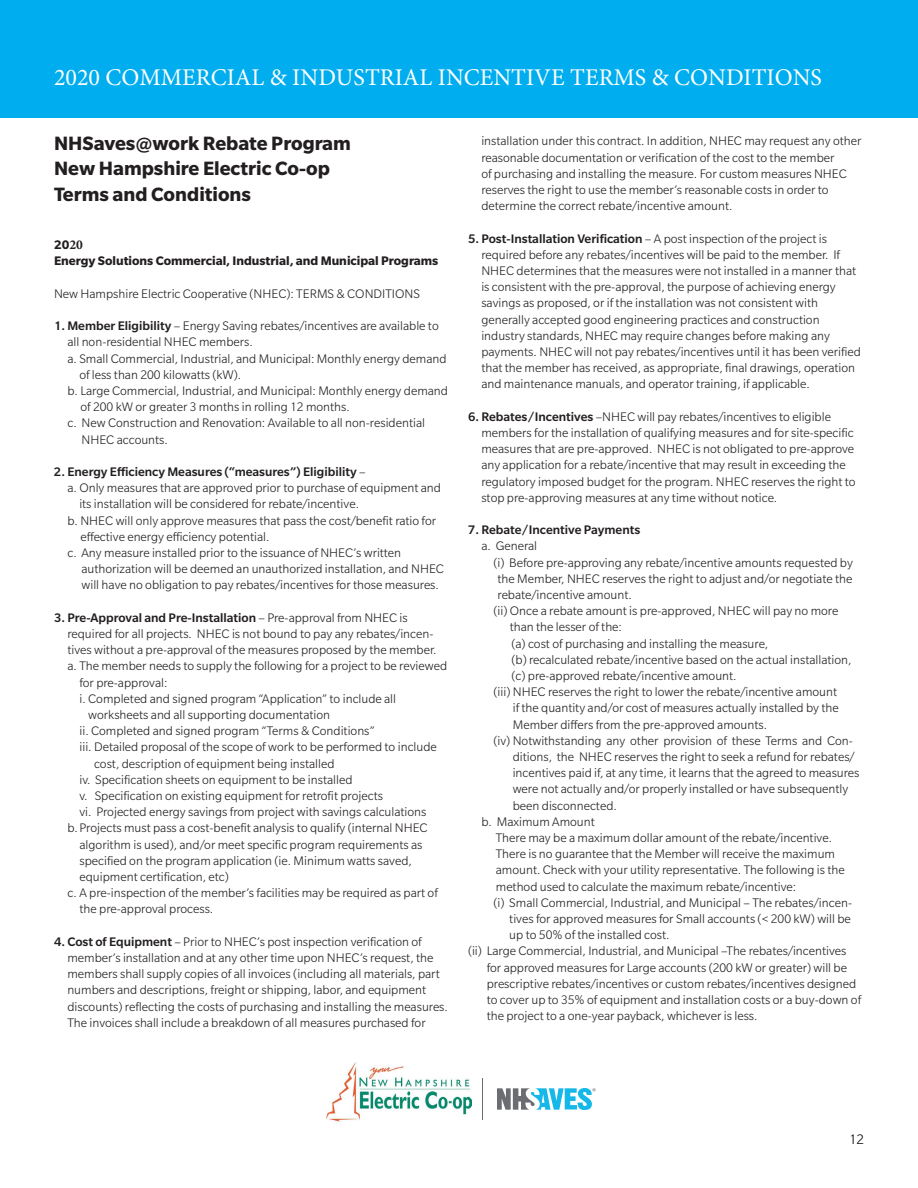
<style>
.page{position:relative;width:918px;height:1188px;background:#fff}
.page>*{position:absolute;margin:0;border:0;box-sizing:border-box;transform-origin:0 0}
.t1{font:24px "Minion Pro";color:#fff}
.t2{font:700 21px/25.2px "Slate Pro";color:#231f20}
.t3{font:300 15px "Slate Pro";color:#000}
.t4{font:300 13.5px/16.2px "Slate Pro";color:#231f20}
.t5{font:500 13.5px "Slate Pro";color:#231f20}
.t6{font:700 13.5px/16.2px "Slate Pro";color:#231f20}
.s1{font-family:"Minion Pro"}
.s2{font-weight:500}
.s3{font-weight:300}
</style>
<div class="page">
<div style="left:0;top:0;width:918px;height:118px;background:#00aeef"></div>
<hr style="left:482px;top:1078px;width:1px;height:42px;background:#6c6d70">
<svg style="left:497px;top:1088px;width:98px;height:22px"></svg>
<img style="left:327px;top:1063px;width:144px;height:59px">
<h1 class="t1" style="left:54px;top:61px;width:769px">2020 COMMERCIAL &amp; INDUSTRIAL INCENTIVE TERMS &amp; CONDITIONS</h1>
<p class="t2" style="left:54px;top:131px;width:298px">NHSaves@work Rebate Program<br>New Hampshire Electric Co-op<br>Terms and Conditions</p>
<p class="t6" style="left:54px;top:237px;width:386px">20<span class="s1">20<br></span>Energy Solutions Commercial, Industrial, and Municipal Programs</p>
<p class="t4" style="left:54px;top:285px;width:368px">New Hampshire Electric Cooperative (NHEC): TERMS &amp; CONDITIONS</p>
<p class="t4" style="left:67px;top:318px;width:373px;text-indent:-13px"><span class="s2">1. Member Eligibility</span> – Energy Saving rebates/incentives are available to all non-residential NHEC members.</p>
<p class="t4" style="left:79px;top:350px;width:369px;text-indent:-12px">a. Small Commercial, Industrial, and Municipal: Monthly energy demand of less than 200 kilowatts (kW).</p>
<p class="t4" style="left:80px;top:383px;width:369px;text-indent:-13px">b. Large Commercial, Industrial, and Municipal: Monthly energy demand of 200 kW or greater 3 months in rolling 12 months.</p>
<p class="t4" style="left:82px;top:415px;width:345px;text-indent:-14px">c. New Construction and Renovation: Available to all non-residential<br>NHEC accounts.</p>
<p class="t5" style="left:54px;top:464px;width:313px">2. Energy Efficiency Measures (“measures”) Eligibility <span class="s3">–</span></p>
<p class="t4" style="left:79px;top:480px;width:363px;text-indent:-12px">a. Only measures that are approved prior to purchase of equipment and its installation will be considered for rebate/incentive.</p>
<p class="t4" style="left:80px;top:512px;width:357px;text-indent:-13px">b. NHEC will only approve measures that pass the cost/benefit ratio for effective energy efficiency potential.</p>
<p class="t4" style="left:82px;top:545px;width:364px;text-indent:-14px">c. Any measure installed prior to the issuance of NHEC’s written authorization will be deemed an unauthorized installation, and NHEC will have no obligation to pay rebates/incentives for those measures.</p>
<p class="t4" style="left:67px;top:609px;width:371px;text-indent:-13px"><span class="s2">3. Pre-Approval and Pre-Installation</span> – Pre-approval from NHEC is required for all projects. NHEC is not bound to pay any rebates/incen&shy;tives without a pre-approval of the measures proposed by the member.</p>
<p class="t4" style="left:79px;top:658px;width:369px;text-indent:-12px">a. The member needs to supply the following for a project to be reviewed for pre-approval:</p>
<p class="t4" style="left:88px;top:690px;width:309px;text-indent:-9px">i. Completed and signed program “Application” to include all worksheets and all supporting documentation</p>
<p class="t4" style="left:80px;top:723px;width:297px">ii. Completed and signed program “Terms &amp; Conditions”</p>
<p class="t4" style="left:94px;top:739px;width:344px;text-indent:-15px">iii. Detailed proposal of the scope of work to be performed to include cost, description of equipment being installed</p>
<p class="t4" style="left:80px;top:771px;width:275px">iv. Specification sheets on equipment to be installed</p>
<p class="t4" style="left:80px;top:788px;width:305px">v. Specification on existing equipment for retrofit projects</p>
<p class="t4" style="left:80px;top:804px;width:349px">vi. Projected energy savings from project with savings calculations</p>
<p class="t4" style="left:80px;top:820px;width:350px;text-indent:-12px">b.Projects must pass a cost-benefit analysis to qualify (internal NHEC algorithm is used), and/or meet specific program requirements as specified on the program application (ie. Minimum watts saved, equipment certification, etc)</p>
<p class="t4" style="left:80px;top:885px;width:360px;text-indent:-12px">c. A pre-inspection of the member’s facilities may be required as part of the pre-approval process.</p>
<p class="t4" style="left:67px;top:933px;width:382px;text-indent:-13px"><span class="s2">4. Cost of Equipment</span> – Prior to NHEC’s post inspection verification of member’s installation and at any other time upon NHEC’s request, the members shall supply copies of all invoices (including all materials, part numbers and descriptions, freight or shipping, labor, and equipment discounts) reflecting the costs of purchasing and installing the measures.<br>The invoices shall include a breakdown of all measures purchased for</p>
<p class="t4" style="left:481px;top:133px;width:382px">installation under this contract. In addition, NHEC may request any other reasonable documentation or verification of the cost to the member<br>of purchasing and installing the measure. For custom measures NHEC reserves the right to use the member’s reasonable costs in order to determine the correct rebate/incentive amount.</p>
<p class="t4" style="left:481px;top:230px;width:381px;text-indent:-13px"><span class="s2">5. Post-Installation Verification</span> – A post inspection of the project is required before any rebates/incentives will be paid to the member. If NHEC determines that the measures were not installed in a manner that is consistent with the pre-approval, the purpose of achieving energy savings as proposed, or if the installation was not consistent with generally accepted good engineering practices and construction industry standards, NHEC may require changes before making any payments. NHEC will not pay rebates/incentives until it has been verified that the member has received, as appropriate, final drawings, operation and maintenance manuals, and operator training, if applicable.</p>
<p class="t4" style="left:481px;top:408px;width:376px;text-indent:-13px"><span class="s2">6. Rebates/Incentives</span> –NHEC will pay rebates/incentives to eligible members for the installation of qualifying measures and for site-specific measures that are pre-approved. NHEC is not obligated to pre-approve any application for a rebate/incentive that may result in exceeding the regulatory imposed budget for the program. NHEC reserves the right to stop pre-approving measures at any time without notice.</p>
<p class="t5" style="left:468px;top:523px;width:174px">7. Rebate/Incentive Payments</p>
<p class="t4" style="left:482px;top:538px;width:57px">a. General</p>
<p class="t4" style="left:494px;top:554px;width:361px;text-align:justify">(i) Before pre-approving any rebate/incentive amounts requested by the Member, NHEC reserves the right to adjust and/or negotiate the rebate/incentive amount.</p>
<p class="t4" style="left:510px;top:603px;width:330px;text-indent:-16px">(ii) Once a rebate amount is pre-approved, NHEC will pay no more than the lesser of the:</p>
<p class="t4" style="left:511px;top:635px;width:258px">(a) cost of purchasing and installing the measure,</p>
<p class="t4" style="left:511px;top:651px;width:342px">(b) recalculated rebate/incentive based on the actual installation,</p>
<p class="t4" style="left:511px;top:668px;width:227px">(c) pre-approved rebate/incentive amount.</p>
<p class="t4" style="left:513px;top:684px;width:328px;text-indent:-19px">(iii) NHEC reserves the right to lower the rebate/incentive amount if the quantity and/or cost of measures actually installed by the<br>Member differs from the pre-approved amounts.</p>
<p class="t4" style="left:513px;top:732px;width:348px;text-indent:-19px">(iv) Notwithstanding any other provision of these Terms and Con&shy;ditions, the NHEC reserves the right to seek a refund for rebates/ incentives paid if, at any time, it learns that the agreed to measures were not actually and/or properly installed or have subsequently been disconnected.</p>
<p class="t4" style="left:482px;top:813px;width:115px">b. Maximum Amount</p>
<p class="t4" style="left:496px;top:830px;width:351px">There may be a maximum dollar amount of the rebate/incentive.<br>There is no guarantee that the Member will receive the maximum amount. Check with your utility representative. The following is the method used to calculate the maximum rebate/incentive:</p>
<p class="t4" style="left:509px;top:894px;width:344px;text-align:justify;text-indent:-16px">(i) Small Commercial, Industrial, and Municipal – The rebates/incen&shy;tives for approved measures for Small accounts (&lt; 200 kW) will be up to 50% of the installed cost.</p>
<p class="t4" style="left:487px;top:943px;width:376px;text-indent:-19px">(ii) Large Commercial, Industrial, and Municipal –The rebates/incentives for approved measures for Large accounts (200 kW or greater) will be prescriptive rebates/incentives or custom rebates/incentives designed to cover up to 35% of equipment and installation costs or a buy-down of the project to a one-year payback, whichever is less.</p>
<p class="t3" style="left:849px;top:1131px;width:16px">12</p>
</div>
